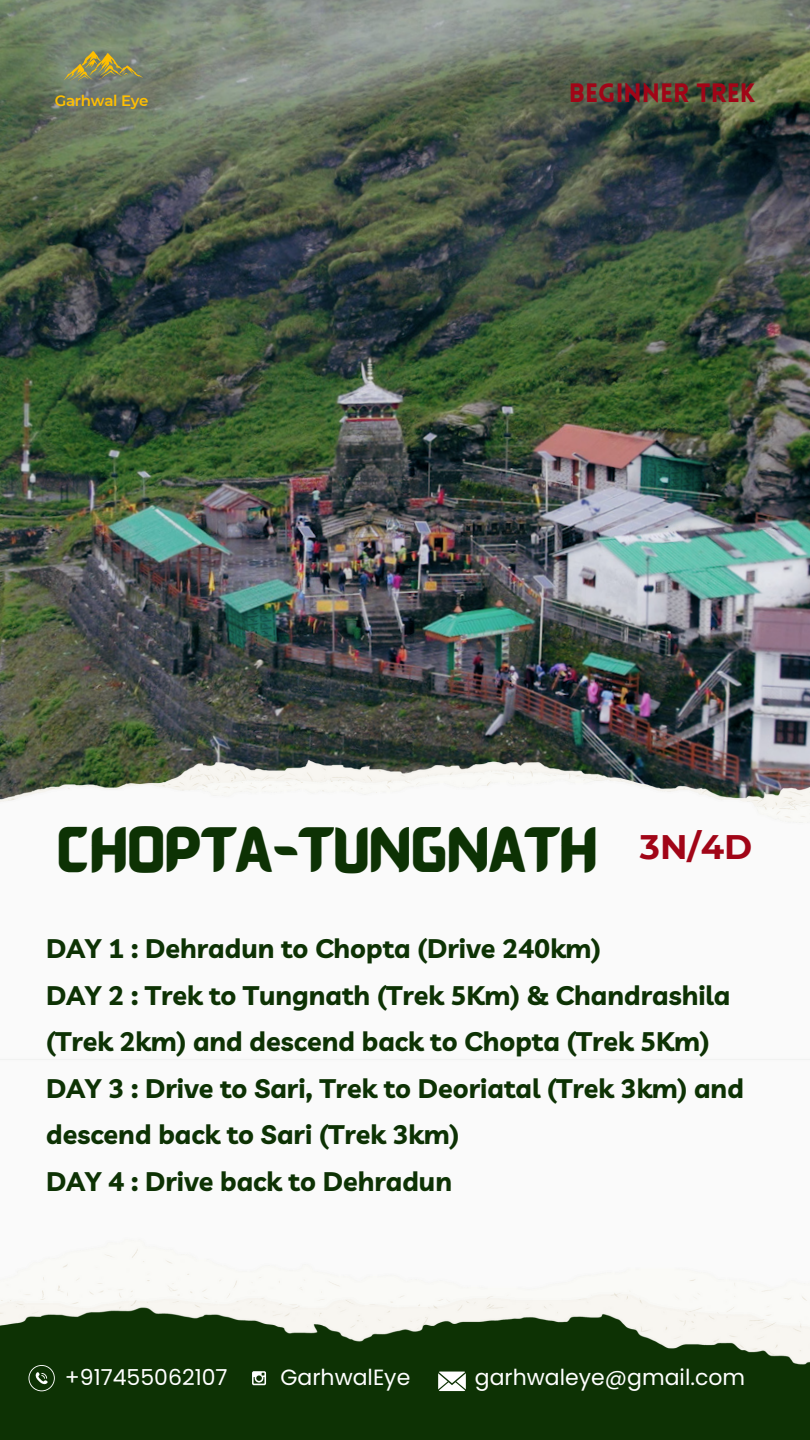
<style>
.page{position:relative;width:810px;height:1440px;background:#0d3204}
.page>*{position:absolute;margin:0;border:0;box-sizing:border-box;transform-origin:0 0}
.t1{font:47.8px "BARABARA Regular";letter-spacing:-.02em;color:#0d3204}
.t2{font:700 34px "Montserrat";color:#a10517}
.t3{font:700 26.8px/46.5px "Livvic";color:#0d3204}
.t4{font:900 26px "Lovelo";color:#a10517}
.t5{font:22px "Poppins";color:#fff}
.t6{font:600 15px "Montserrat";letter-spacing:-.02em;color:#ffbf00}
</style>
<div class="page">
<img style="left:0;top:0;width:810px;height:761px">
<svg style="left:64px;top:51px;width:79px;height:30px"></svg>
<img style="left:0;top:761px;width:810px;height:631px">
<h1 class="t6" style="left:55px;top:91px;width:95px">Garhwal Eye</h1>
<h2 class="t4" style="left:569px;top:83px;width:188px">BEGINNER TREK</h2>
<h3 class="t1" style="left:57px;top:817px;width:542px">CHOPTA-TUNGNATH</h3>
<p class="t2" style="left:640px;top:826px;width:114px">3N/4D</p>
<h4 class="t3" style="left:46px;top:925px;width:699px">DAY 1 : Dehradun to Chopta (Drive 240km)<br>DAY 2 : Trek to Tungnath (Trek 5Km) &amp; Chandrashila (Trek 2km) and descend back to Chopta (Trek 5Km)<br>DAY 3 : Drive to Sari, Trek to Deoriatal (Trek 3km) and descend back to Sari (Trek 3km)<br>DAY 4 : Drive back to Dehradun</h4>
<p class="t5" style="left:65px;top:1362px;width:164px">+917455062107</p>
<p class="t5" style="left:280px;top:1362px;width:131px">GarhwalEye</p>
<p class="t5" style="left:475px;top:1362px;width:272px">garhwaleye@gmail.com</p>
</div>
